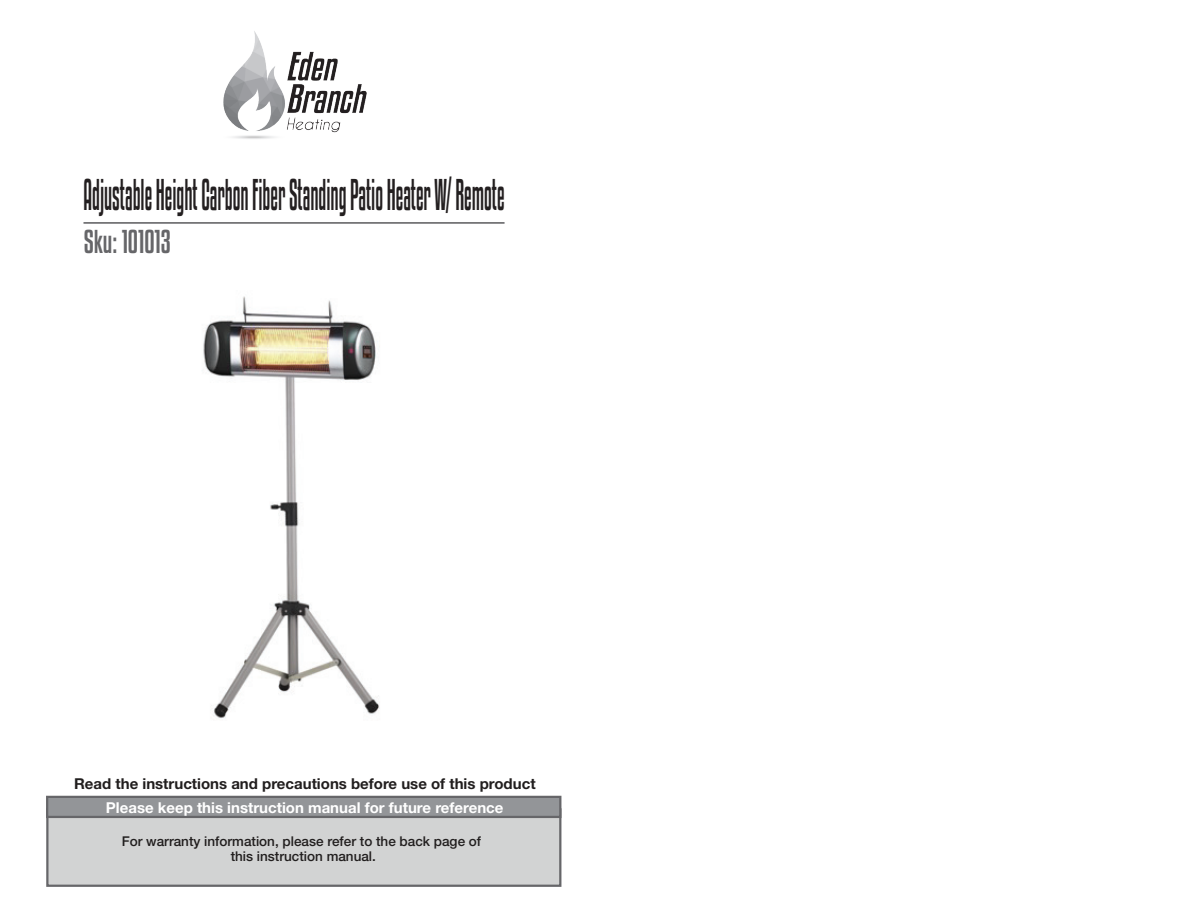
<style>
.page{position:relative;width:1188px;height:918px;background:#fff}
.page>*{position:absolute;margin:0;border:0;box-sizing:border-box;transform-origin:0 0}
.t1{font:39px "Kenyan Coffee Rg";color:#231f20;scale:.55 1}
.t2{font:29.1px "Kenyan Coffee Rg";color:#666669;scale:.88 1}
.t3{font:700 15px "Helvetica Neue LT Std";color:#211e1e}
.t4{font:700 15px "Helvetica Neue LT Std";color:#fff}
.t5{font:500 13.5px/15px "Helvetica Neue LT Std";color:#211e1e;text-align:center}
</style>
<div class="page">
<div style="left:47px;top:809px;width:513px;height:77px;background:#d2d3d3"></div>
<div style="left:46px;top:808px;width:515px;height:79px;border:2px solid #666669"></div>
<div style="left:47px;top:797px;width:513px;height:20px;background:#939598"></div>
<div style="left:46px;top:796px;width:515px;height:22px;border:2px solid #666669"></div>
<hr style="left:83px;top:222px;width:422px;height:2px;background:#5a5a5d">
<img style="left:223px;top:31px;width:143px;height:108px">
<img style="left:203px;top:296px;width:177px;height:423px">
<h1 class="t1" style="left:83px;top:169px;width:767px">Adjustable Height Carbon Fiber Standing Patio Heater W/ Remote</h1>
<h2 class="t2" style="left:84px;top:222px;width:100px">Sku: 101013</h2>
<p class="t3" style="left:74px;top:774px;width:463px">Read the instructions and precautions before use of this product</p>
<p class="t4" style="left:106px;top:798px;width:399px">Please keep this instruction manual for future reference</p>
<p class="t5" style="left:122px;top:834px;width:361px">For warranty information, please refer to the back page of this instruction manual.</p>
</div>
